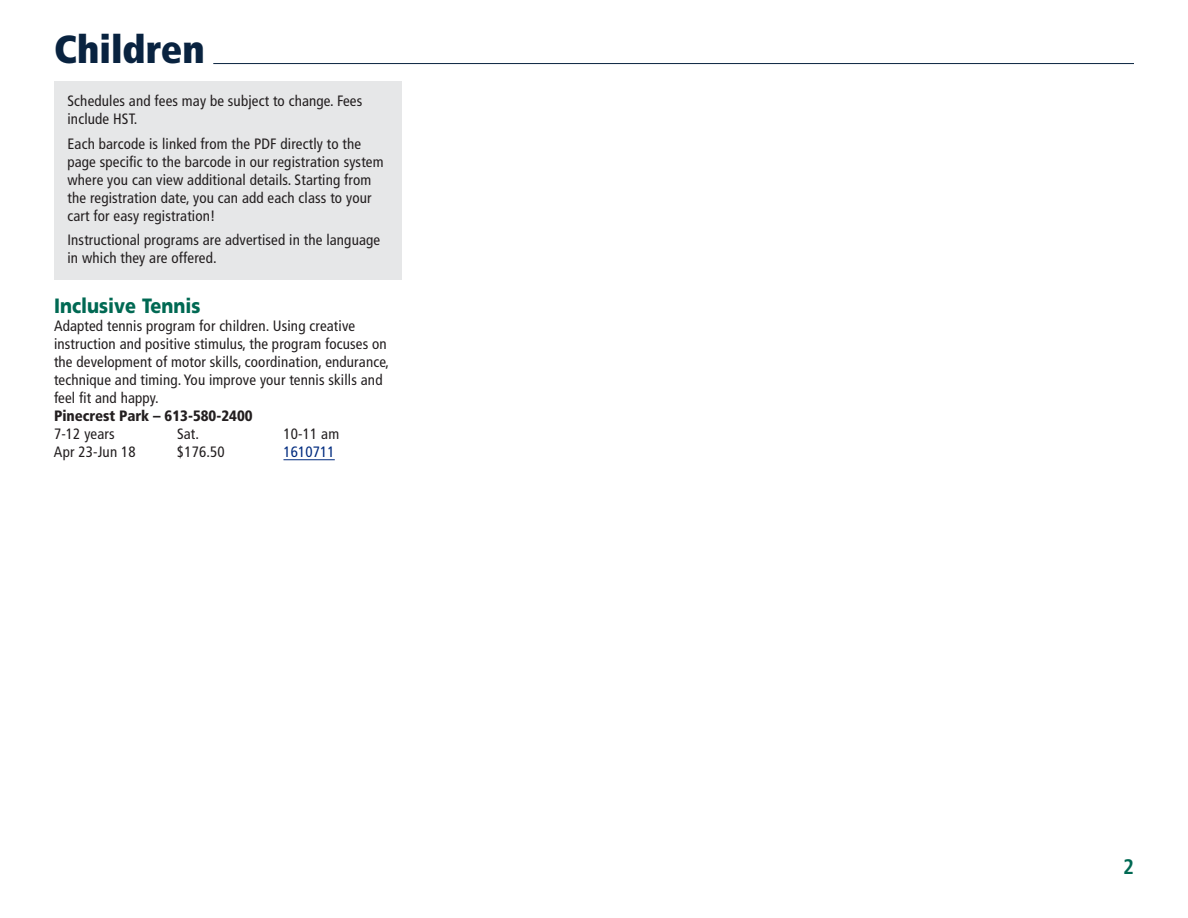
<style>
.page{position:relative;width:1188px;height:918px;background:#fff}
.page>*{position:absolute;margin:0;border:0;box-sizing:border-box;transform-origin:0 0}
.t1{font:900 condensed 39px "Frutiger LT Std";color:#092340}
.t2{font:700 condensed 21px "Frutiger LT Std";color:#006953}
.t3{font:900 20.7px "Frutiger LT Std";color:#006953;scale:.87 1}
.t4{font:condensed 15px/18px "Frutiger LT Std";letter-spacing:.01em;color:#231f20}
.t5{font:900 condensed 15px "Frutiger LT Std";color:#231f20}
.t6{font:condensed 15px "Frutiger LT Std";letter-spacing:.01em;color:#002b7f}
</style>
<div class="page">
<div style="left:54px;top:81px;width:348px;height:60px;background:#e6e7e8"></div>
<div style="left:54px;top:124px;width:348px;height:114px;background:#e6e7e8"></div>
<div style="left:54px;top:220px;width:348px;height:60px;background:#e6e7e8"></div>
<hr style="left:284px;top:459px;width:51px;height:1px;background:#002b7f">
<hr style="left:213px;top:63px;width:921px;height:1px;background:#092340">
<h1 class="t1" style="left:54px;top:26px;width:152px">Children</h1>
<p class="t4" style="left:68px;top:92px;width:296px">Schedules and fees may be subject to change. Fees include HST.</p>
<p class="t4" style="left:68px;top:134px;width:318px">Each barcode is linked from the PDF directly to the page specific to the barcode in our registration system where you can view additional details. Starting from the registration date, you can add each class to your cart for easy registration!</p>
<p class="t4" style="left:68px;top:231px;width:314px">Instructional programs are advertised in the language in which they are offered.</p>
<h3 class="t3" style="left:54px;top:293px;width:170px">Inclusive Tennis</h3>
<p class="t4" style="left:54px;top:317px;width:337px">Adapted tennis program for children. Using creative instruction and positive stimulus, the program focuses on the development of motor skills, coordination, endurance, technique and timing. You improve your tennis skills and feel fit and happy.</p>
<p class="t5" style="left:54px;top:407px;width:200px">Pinecrest Park – 613-580-2400</p>
<p class="t4" style="left:54px;top:425px;width:62px">7-12 years</p>
<p class="t4" style="left:177px;top:425px;width:24px">Sat.</p>
<p class="t4" style="left:284px;top:425px;width:57px">10-11 am</p>
<p class="t4" style="left:54px;top:443px;width:83px">Apr 23-Jun 18</p>
<p class="t4" style="left:177px;top:443px;width:49px">$176.50</p>
<p class="t6" style="left:284px;top:443px;width:53px">1610711</p>
<h2 class="t2" style="left:1123px;top:854px;width:12px">2</h2>
</div>
